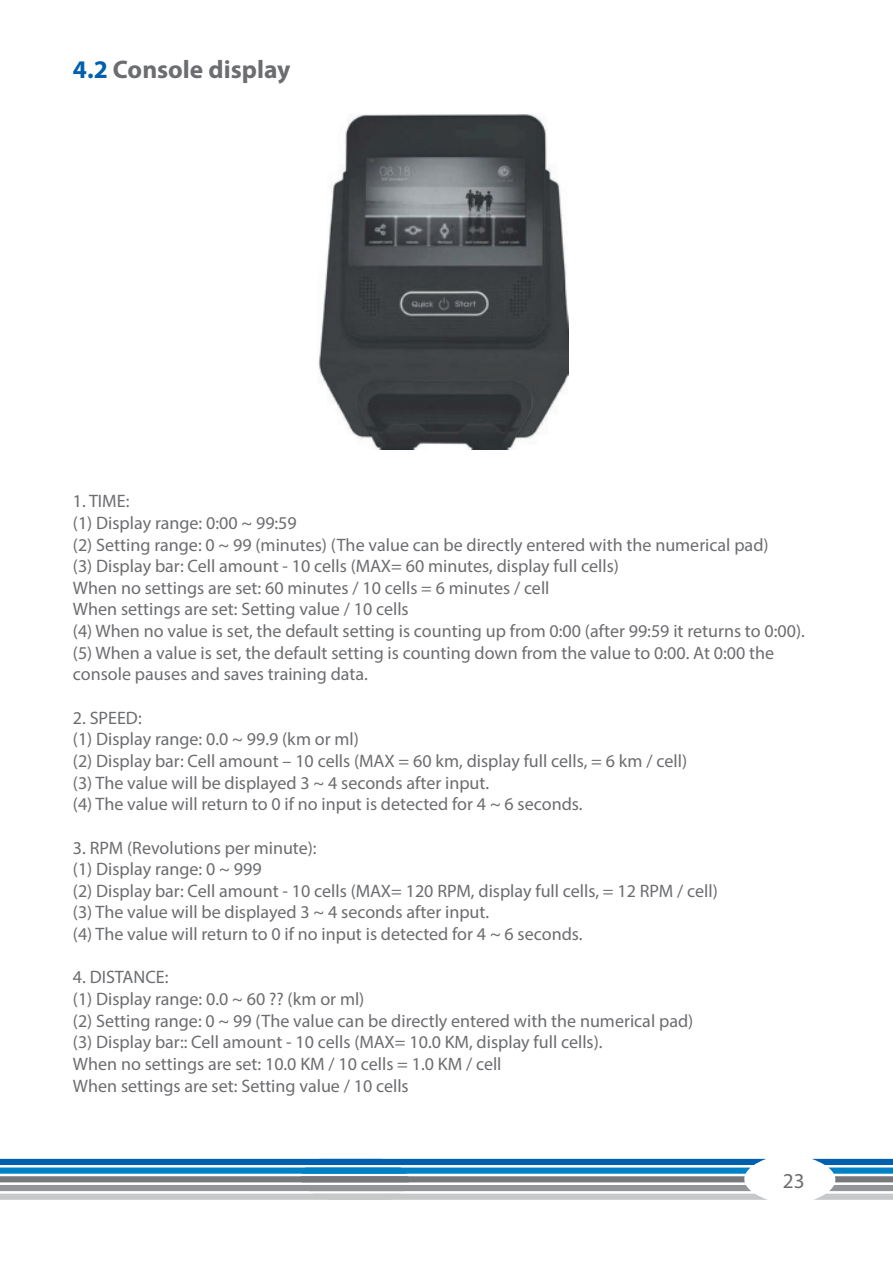
<style>
.page{position:relative;width:893px;height:1263px;background:#fff}
.page>*{position:absolute;margin:0;border:0;box-sizing:border-box;transform-origin:0 0}
.t1{font:700 25.5px "Myriad Pro";color:#6c6d70}
.t2{font:21.3px "Myriad Pro";color:#6c6d70}
.t3{font:18px/21.6px "Myriad Pro";color:#6c6d70}
.s1{color:#0160ae}
</style>
<div class="page">
<svg style="left:812px;top:1159px;width:81px;height:41px"></svg>
<svg style="left:0;top:1159px;width:768px;height:41px"></svg>
<img style="left:318px;top:114px;width:251px;height:335px">
<h1 class="t1" style="left:73px;top:53px;width:219px"><span class="s1">4.2</span> Console display</h1>
<p class="t3" style="left:73px;top:490px;width:733px">1. TIME:<br>(1) Display range: 0:00 ~ 99:59<br>(2) Setting range: 0 ~ 99 (minutes) (The value can be directly entered with the numerical pad)<br>(3) Display bar: Cell amount - 10 cells (MAX= 60 minutes, display full cells)<br>When no settings are set: 60 minutes / 10 cells = 6 minutes / cell<br>When settings are set: Setting value / 10 cells<br>(4) When no value is set, the default setting is counting up from 0:00 (after 99:59 it returns to 0:00). (5) When a value is set, the default setting is counting down from the value to 0:00. At 0:00 the console pauses and saves training data.</p>
<p class="t3" style="left:73px;top:706px;width:616px">2. SPEED:<br>(1) Display range: 0.0 ~ 99.9 (km or ml)<br>(2) Display bar: Cell amount – 10 cells (MAX = 60 km, display full cells, = 6 km / cell) (3) The value will be displayed 3 ~ 4 seconds after input.<br>(4) The value will return to 0 if no input is detected for 4 ~ 6 seconds.</p>
<p class="t3" style="left:73px;top:836px;width:646px">3. RPM (Revolutions per minute):<br>(1) Display range: 0 ~ 999<br>(2) Display bar: Cell amount - 10 cells (MAX= 120 RPM, display full cells, = 12 RPM / cell) (3) The value will be displayed 3 ~ 4 seconds after input.<br>(4) The value will return to 0 if no input is detected for 4 ~ 6 seconds.</p>
<p class="t3" style="left:73px;top:966px;width:622px">4. DISTANCE:<br>(1) Display range: 0.0 ~ 60 ?? (km or ml)<br>(2) Setting range: 0 ~ 99 (The value can be directly entered with the numerical pad) (3) Display bar:: Cell amount - 10 cells (MAX= 10.0 KM, display full cells).<br>When no settings are set: 10.0 KM / 10 cells = 1.0 KM / cell<br>When settings are set: Setting value / 10 cells</p>
<p class="t2" style="left:783px;top:1167px;width:23px">23</p>
</div>
